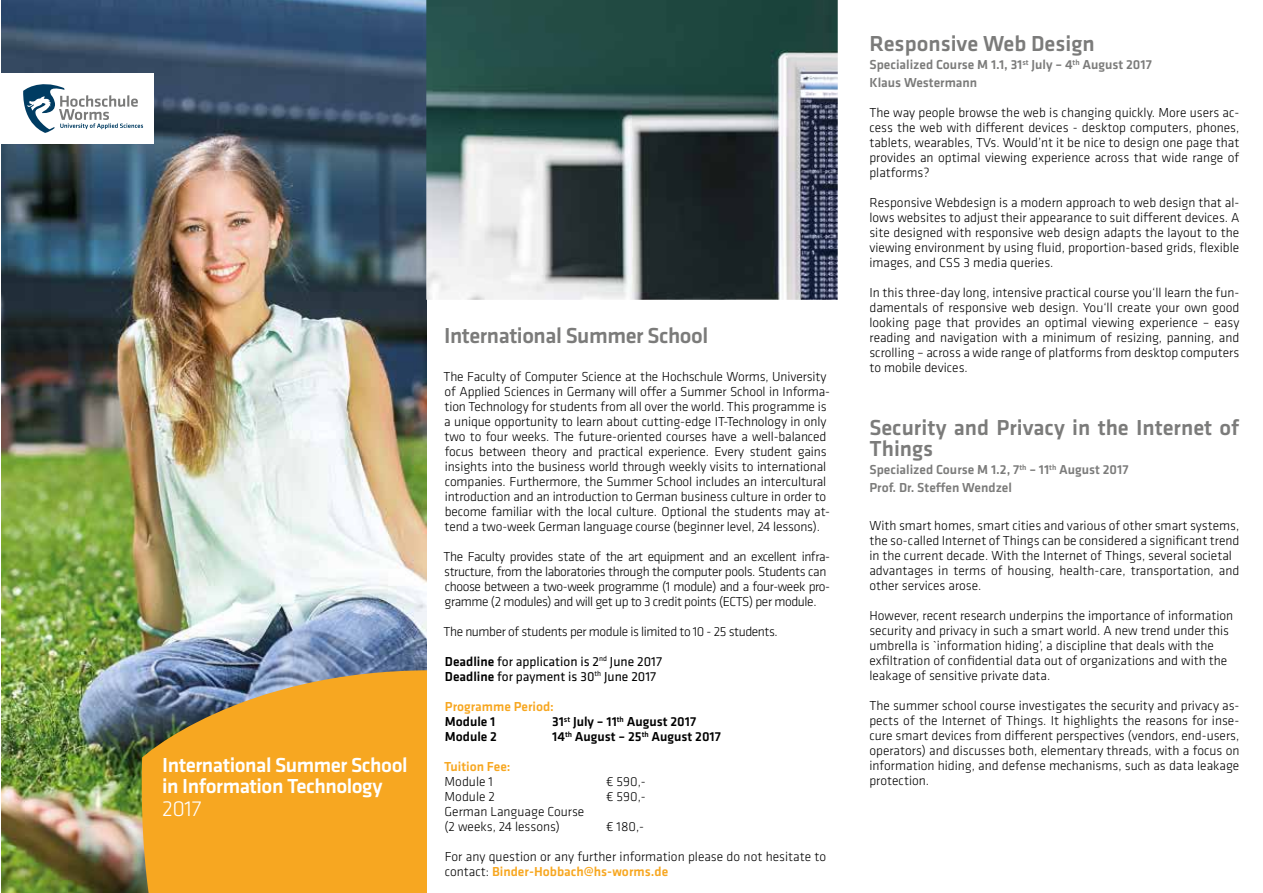
<style>
.page{position:relative;width:1263px;height:893px;background:#fff}
.page>*{position:absolute;margin:0;border:0;box-sizing:border-box;transform-origin:0 0}
.t1{font:500 22.5px/21px "Klavika";color:#7b7b7a}
.t2{font:500 22.5px "Klavika";letter-spacing:-.02em;color:#7b7b7a}
.t3{font:300 22.5px "Klavika";color:#fff}
.t4{font:500 21px/21px "Klavika";letter-spacing:-.02em;color:#fff}
.t5{font:300 13.5px/15px "Klavika";letter-spacing:-.01em;color:#000}
.t6{font:300 13.5px/15px "Klavika";letter-spacing:-.03em;color:#000}
.t7{font:500 13.5px/18px "Klavika";color:#7b7b7a}
.t8{font:13.5px/15px "Klavika";color:#000}
.t9{font:500 13.5px "Klavika";color:#000}
.t10{font:500 13.5px "Klavika";color:#f7a721}
.s1{font-weight:500}
.s2{font-weight:500;color:#f7a721}
</style>
<div class="page">
<img style="left:1px;top:0;width:425px;height:893px">
<div style="left:1px;top:73px;width:153px;height:71px;background:#fff"></div>
<svg style="left:23px;top:84px;width:120px;height:49px"></svg>
<svg style="left:142px;top:670px;width:284px;height:223px;background:#e39f2d"></svg>
<img style="left:426px;top:0;width:412px;height:300px">
<h2 class="t4" style="left:162px;top:754px;width:247px">International Summer School in Information Technology</h2>
<h1 class="t3" style="left:162px;top:795px;width:41px">2017</h1>
<h1 class="t2" style="left:444px;top:321px;width:266px">International Summer School</h1>
<p class="t5" style="left:443px;top:369px;width:388px">The Faculty of Computer Science at the Hochschule Worms, University of Applied Sciences in Germany will offer a Summer School in Informa&shy;tion Technology for students from all over the world. This programme is a unique opportunity to learn about cutting-edge IT-Technology in only two to four weeks. The future-oriented courses have a well-balanced focus between theory and practical experience. Every student gains insights into the business world through weekly visits to international companies. Furthermore, the Summer School includes an intercultural introduction and an introduction to German business culture in order to become familiar with the local culture. Optional the students may at&shy;tend a two-week German language course (beginner level, 24 lessons).</p>
<p class="t6" style="left:443px;top:549px;width:388px">The Faculty provides state of the art equipment and an excellent infra&shy;structure, from the laboratories through the computer pools. Students can choose between a two-week programme (1 module) and a four-week pro&shy;gramme (2 modules) and will get up to 3 credit points (ECTS) per module.</p>
<p class="t6" style="left:443px;top:624px;width:336px">The number of students per module is limited to 10 - 25 students.</p>
<p class="t8" style="left:445px;top:654px;width:219px"><span class="s1">Deadline</span> for application is 2<sup>nd</sup> June 2017<br><span class="s1">Deadline</span> for payment is 30<sup>th</sup> June 2017</p>
<p class="t10" style="left:445px;top:697px;width:111px">Programme Period:</p>
<p class="t9" style="left:445px;top:712px;width:52px">Module 1</p>
<p class="t9" style="left:552px;top:712px;width:146px">31<sup>st</sup> July – 11<sup>th</sup> August 2017</p>
<p class="t9" style="left:445px;top:727px;width:54px">Module 2</p>
<p class="t9" style="left:552px;top:727px;width:170px">14<sup>th</sup> August – 25<sup>th</sup> August 2017</p>
<p class="t10" style="left:444px;top:757px;width:68px">Tuition Fee:</p>
<p class="t5" style="left:445px;top:774px;width:50px">Module 1</p>
<p class="t5" style="left:606px;top:774px;width:41px">€ 590,-</p>
<p class="t5" style="left:445px;top:789px;width:52px">Module 2</p>
<p class="t5" style="left:606px;top:789px;width:41px">€ 590,-</p>
<p class="t5" style="left:444px;top:804px;width:142px">German Language Course (2 weeks, 24 lessons)</p>
<p class="t5" style="left:606px;top:819px;width:39px">€ 180,-</p>
<p class="t5" style="left:445px;top:849px;width:383px">For any question or any further information please do not hesitate to contact: <span class="s2">Binder-Hobbach@hs-worms.de</span></p>
<h1 class="t1" style="left:869px;top:33px;width:227px">Responsive Web Design</h1>
<p class="t7" style="left:869px;top:56px;width:284px">Specialized Course M 1.1, 31<sup>st</sup> July – 4<sup>th</sup> August 2017<br>Klaus Westermann</p>
<p class="t5" style="left:869px;top:105px;width:371px;text-align:justify">The way people browse the web is changing quickly. More users ac&shy;cess the web with different devices - desktop computers, phones, tablets, wearables, TVs. Would’nt it be nice to design one page that provides an optimal viewing experience across that wide range of platforms?</p>
<p class="t5" style="left:869px;top:195px;width:371px;text-align:justify">Responsive Webdesign is a modern approach to web design that al&shy;lows websites to adjust their appearance to suit different devices. A site designed with responsive web design adapts the layout to the viewing environment by using fluid, proportion-based grids, flexible images, and CSS 3 media queries.</p>
<p class="t5" style="left:869px;top:285px;width:371px;text-align:justify">In this three-day long, intensive practical course you‘ll learn the fun&shy;damentals of responsive web design. You‘ll create your own good looking page that provides an optimal viewing experience – easy reading and navigation with a minimum of resizing, panning, and scrolling – across a wide range of platforms from desktop computers to mobile devices.</p>
<h1 class="t1" style="left:869px;top:417px;width:371px">Security and Privacy in the Internet of<br>Things</h1>
<p class="t7" style="left:869px;top:461px;width:261px">Specialized Course M 1.2, 7<sup>th</sup> – 11<sup>th</sup> August 2017<br>Prof. Dr. Steffen Wendzel</p>
<p class="t5" style="left:869px;top:518px;width:371px">With smart homes, smart cities and various of other smart systems, the so-called Internet of Things can be considered a significant trend in the current decade. With the Internet of Things, several societal advantages in terms of housing, health-care, transportation, and other services arose.</p>
<p class="t5" style="left:869px;top:608px;width:365px">However, recent research underpins the importance of information security and privacy in such a smart world. A new trend under this umbrella is `information hiding’, a discipline that deals with the exfiltration of confidential data out of organizations and with the leakage of sensitive private data.</p>
<p class="t5" style="left:869px;top:698px;width:371px;text-align:justify">The summer school course investigates the security and privacy as&shy;pects of the Internet of Things. It highlights the reasons for inse&shy;cure smart devices from different perspectives (vendors, end-users, operators) and discusses both, elementary threads, with a focus on information hiding, and defense mechanisms, such as data leakage protection.</p>
</div>
